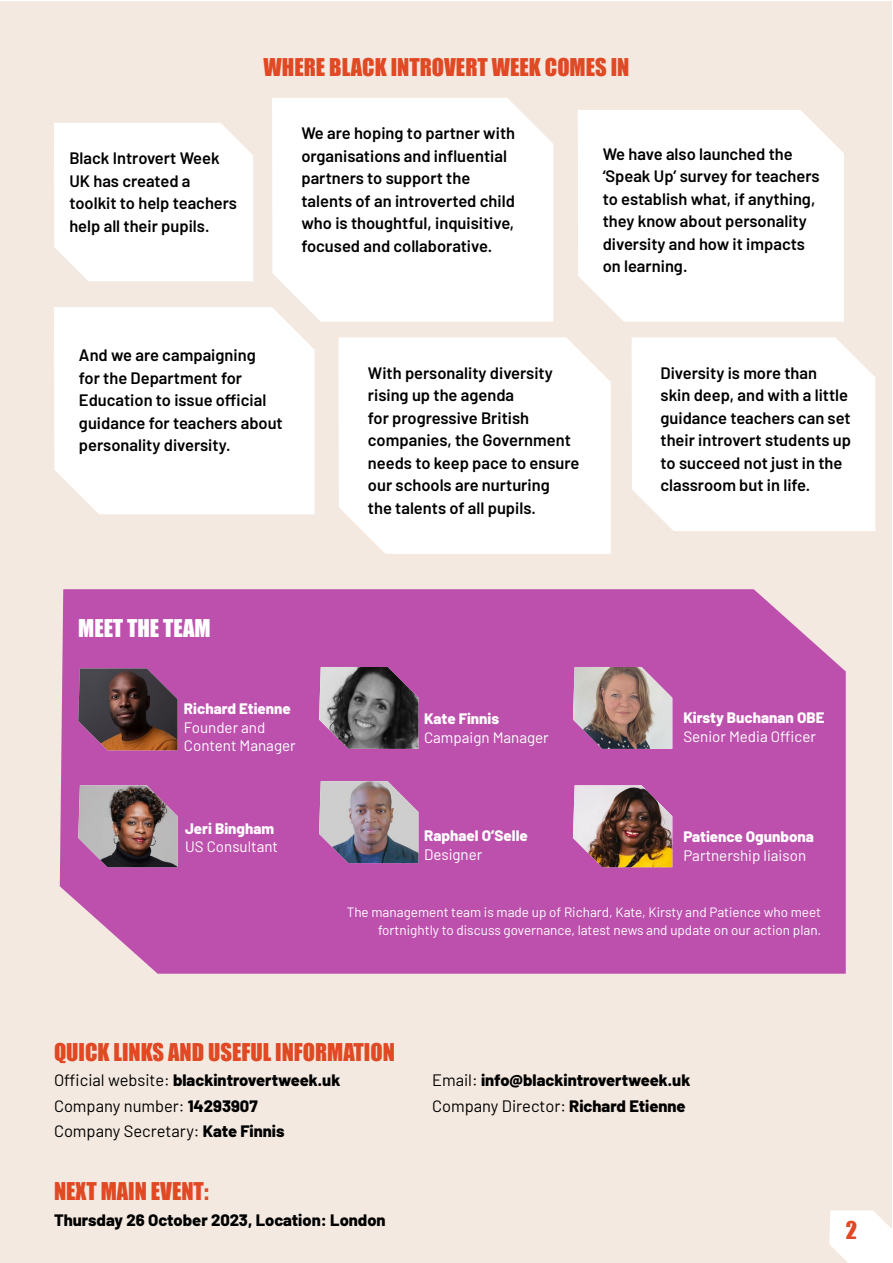
<style>
.page{position:relative;width:893px;height:1263px;background:#fff}
.page>*{position:absolute;margin:0;border:0;box-sizing:border-box;transform-origin:0 0}
.t1{font:22.5px "Impact";color:#e04924}
.t2{font:22.5px "Impact";color:#fff}
.t3{font:600 16.5px/22.5px "Barlow";color:#000}
.t4{font:800 16.5px "Barlow";color:#000}
.t5{font:16.5px "Barlow";color:#000}
.t6{font:15.15px/18.5px "Barlow";color:#fff}
.t7{font:800 15.15px "Barlow";color:#fff}
.t8{font:13.5px/18px "Barlow";color:#fff;text-align:right}
.s1{font-weight:400}
.s2{font-weight:800}
</style>
<div class="page">
<div style="left:1px;top:1px;width:891px;height:1261px;background:#f4e9e0"></div>
<div style="left:60px;top:589px;width:786px;height:385px;background:#bd50ad"></div>
<img style="left:78px;top:668px;width:100px;height:82px">
<svg style="left:829px;top:1210px;width:63px;height:53px;background:#fdfcfb"></svg>
<div style="left:54px;top:123px;width:199px;height:158px;background:#fff"></div>
<img style="left:320px;top:667px;width:98px;height:82px">
<img style="left:573px;top:667px;width:99px;height:82px">
<img style="left:78px;top:785px;width:100px;height:82px">
<img style="left:319px;top:781px;width:99px;height:82px">
<img style="left:573px;top:785px;width:99px;height:82px">
<div style="left:578px;top:110px;width:266px;height:212px;background:#fff"></div>
<div style="left:272px;top:98px;width:281px;height:224px;background:#fff"></div>
<div style="left:54px;top:307px;width:261px;height:207px;background:#fff"></div>
<div style="left:338px;top:337px;width:273px;height:217px;background:#fff"></div>
<div style="left:632px;top:337px;width:243px;height:194px;background:#fff"></div>
<p class="t3" style="left:69px;top:146px;width:169px">Black Introvert Week<br>UK has created a toolkit to help teachers help all their pupils.</p>
<h1 class="t1" style="left:264px;top:50px;width:367px">WHERE BLACK INTROVERT WEEK COMES IN</h1>
<p class="t3" style="left:301px;top:121px;width:215px">We are hoping to partner with organisations and influential partners to support the talents of an introverted child who is thoughtful, inquisitive, focused and collaborative.</p>
<p class="t3" style="left:603px;top:141px;width:218px">We have also launched the ‘Speak Up’ survey for teachers to establish what, if anything, they know about personality diversity and how it impacts on learning.</p>
<p class="t3" style="left:79px;top:343px;width:205px">And we are campaigning<br>for the Department for<br>Education to issue official guidance for teachers about personality diversity.</p>
<h1 class="t2" style="left:78px;top:611px;width:134px">MEET THE TEAM</h1>
<p class="t7" style="left:184px;top:698px;width:108px">Richard Etienne</p>
<p class="t6" style="left:184px;top:717px;width:113px">Founder and<br>Content Manager</p>
<p class="t7" style="left:185px;top:817px;width:91px">Jeri Bingham</p>
<p class="t6" style="left:185px;top:836px;width:95px">US Consultant</p>
<p class="t3" style="left:368px;top:360px;width:213px">With personality diversity rising up the agenda<br>for progressive British companies, the Government needs to keep pace to ensure our schools are nurturing<br>the talents of all pupils.</p>
<p class="t3" style="left:660px;top:360px;width:192px">Diversity is more than skin deep, and with a little guidance teachers can set their introvert students up to succeed not just in the classroom but in life.</p>
<p class="t7" style="left:424px;top:708px;width:77px">Kate Finnis</p>
<p class="t6" style="left:424px;top:727px;width:126px">Campaign Manager</p>
<p class="t7" style="left:683px;top:706px;width:143px">Kirsty Buchanan OBE</p>
<p class="t6" style="left:683px;top:726px;width:134px">Senior Media Officer</p>
<p class="t7" style="left:424px;top:825px;width:105px">Raphael O’Selle</p>
<p class="t6" style="left:424px;top:844px;width:60px">Designer</p>
<p class="t7" style="left:683px;top:825px;width:132px">Patience Ogunbona</p>
<p class="t6" style="left:683px;top:845px;width:124px">Partnership liaison</p>
<p class="t8" style="left:347px;top:902px;width:476px">The management team is made up of Richard, Kate, Kirsty and Patience who meet fortnightly to discuss governance, latest news and update on our action plan.</p>
<h1 class="t1" style="left:54px;top:1034px;width:342px">QUICK LINKS AND USEFUL INFORMATION</h1>
<p class="t4" style="left:54px;top:1068px;width:288px"><span class="s1">Official website:</span> blackintrovertweek.uk</p>
<p class="t4" style="left:432px;top:1068px;width:260px"><span class="s1">Email:</span> info@blackintrovertweek.uk</p>
<p class="t5" style="left:54px;top:1094px;width:205px">Company number: <span class="s2">14293907</span></p>
<p class="t5" style="left:432px;top:1094px;width:255px">Company Director: <span class="s2">Richard Etienne</span></p>
<p class="t5" style="left:54px;top:1119px;width:232px">Company Secretary: <span class="s2">Kate Finnis</span></p>
<h1 class="t1" style="left:54px;top:1174px;width:156px">NEXT MAIN EVENT:</h1>
<p class="t4" style="left:54px;top:1207px;width:333px">Thursday 26 October 2023, Location: London</p>
<h1 class="t1" style="left:846px;top:1213px;width:13px">2</h1>
</div>
